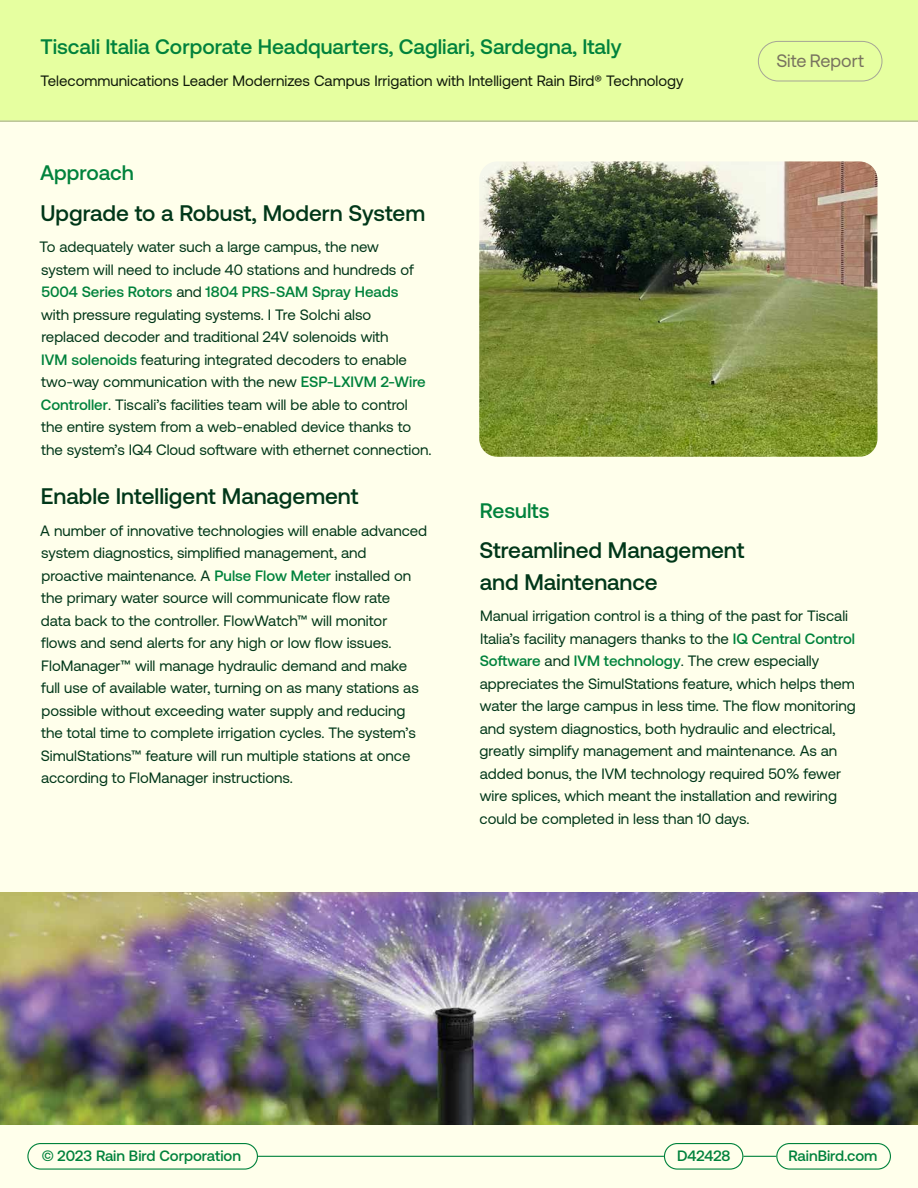
<style>
.page{position:relative;width:918px;height:1188px;background:#ffffeb}
.page>*{position:absolute;margin:0;border:0;box-sizing:border-box;transform-origin:0 0}
.t1{font:500 22.5px/31.5px "Aeonik";color:#003719}
.t2{font:500 21px "Aeonik";color:#00823c}
.t3{font:18px "Aeonik";color:#78735f}
.t4{font:15px/22.5px "Aeonik";color:#003719}
.t5{font:15px "Aeonik";color:#0f190a}
.t6{font:500 15px "Aeonik";color:#00823c}
.s1{font-weight:500;color:#00823c}
</style>
<div class="page">
<div style="left:27px;top:1143px;width:231px;height:27px;border:1px solid #00823c;border-radius:13px"></div>
<div style="left:664px;top:1143px;width:79px;height:27px;border:1px solid #00823c;border-radius:13px"></div>
<div style="left:776px;top:1143px;width:115px;height:27px;border:1px solid #00823c;border-radius:13px"></div>
<hr style="left:258px;top:1156px;width:406px;height:1px;background:#00823c">
<hr style="left:743px;top:1156px;width:33px;height:1px;background:#00823c">
<div style="left:0;top:0;width:918px;height:122px;background:#e6ffa0"></div>
<img style="left:0;top:892px;width:918px;height:233px">
<hr style="left:0;top:121px;width:918px;height:1px;background:#a5a596">
<div style="left:758px;top:41px;width:124px;height:40px;border:1px solid #a5a596;border-radius:20px"></div>
<img style="left:479px;top:161px;width:399px;height:296px">
<h2 class="t2" style="left:40px;top:35px;width:583px">Tiscali Italia Corporate Headquarters, Cagliari, Sardegna, Italy</h2>
<p class="t5" style="left:40px;top:72px;width:645px">Telecommunications Leader Modernizes Campus Irrigation with Intelligent Rain Bird® Technology</p>
<p class="t3" style="left:776px;top:51px;width:89px">Site Report</p>
<h2 class="t2" style="left:40px;top:161px;width:95px">Approach</h2>
<h1 class="t1" style="left:41px;top:197px;width:386px">Upgrade to a Robust, Modern System</h1>
<p class="t4" style="left:39px;top:236px;width:394px">To adequately water such a large campus, the new<br>system will need to include 40 stations and hundreds of <span class="s1">5004 Series Rotors</span> and <span class="s1">1804 PRS-SAM Spray Heads<br></span>with pressure regulating systems. I Tre Solchi also<br>replaced decoder and traditional 24V solenoids with<br><span class="s1">IVM solenoids</span> featuring integrated decoders to enable two-way communication with the new <span class="s1">ESP-LXIVM 2-Wire Controller</span>. Tiscali’s facilities team will be able to control the entire system from a web-enabled device thanks to the system’s IQ4 Cloud software with ethernet connection.</p>
<h1 class="t1" style="left:41px;top:480px;width:319px">Enable Intelligent Management</h1>
<p class="t4" style="left:40px;top:519px;width:389px">A number of innovative technologies will enable advanced system diagnostics, simplified management, and proactive maintenance. A <span class="s1">Pulse Flow Meter</span> installed on the primary water source will communicate flow rate<br>data back to the controller. FlowWatch™ will monitor<br>flows and send alerts for any high or low flow issues.<br>FloManager™ will manage hydraulic demand and make full use of available water, turning on as many stations as possible without exceeding water supply and reducing the total time to complete irrigation cycles. The system’s SimulStations™ feature will run multiple stations at once according to FloManager instructions.</p>
<h2 class="t2" style="left:480px;top:499px;width:71px">Results</h2>
<h1 class="t1" style="left:479px;top:534px;width:267px">Streamlined Management and Maintenance</h1>
<p class="t4" style="left:480px;top:605px;width:378px">Manual irrigation control is a thing of the past for Tiscali Italia’s facility managers thanks to the <span class="s1">IQ Central Control Software</span> and <span class="s1">IVM technology</span>. The crew especially appreciates the SimulStations feature, which helps them water the large campus in less time. The flow monitoring and system diagnostics, both hydraulic and electrical, greatly simplify management and maintenance. As an added bonus, the IVM technology required 50% fewer wire splices, which meant the installation and rewiring could be completed in less than 10 days.</p>
<p class="t6" style="left:42px;top:1147px;width:201px">© 2023 Rain Bird Corporation</p>
<p class="t6" style="left:677px;top:1147px;width:55px">D42428</p>
<p class="t6" style="left:789px;top:1147px;width:90px">RainBird.com</p>
</div>
